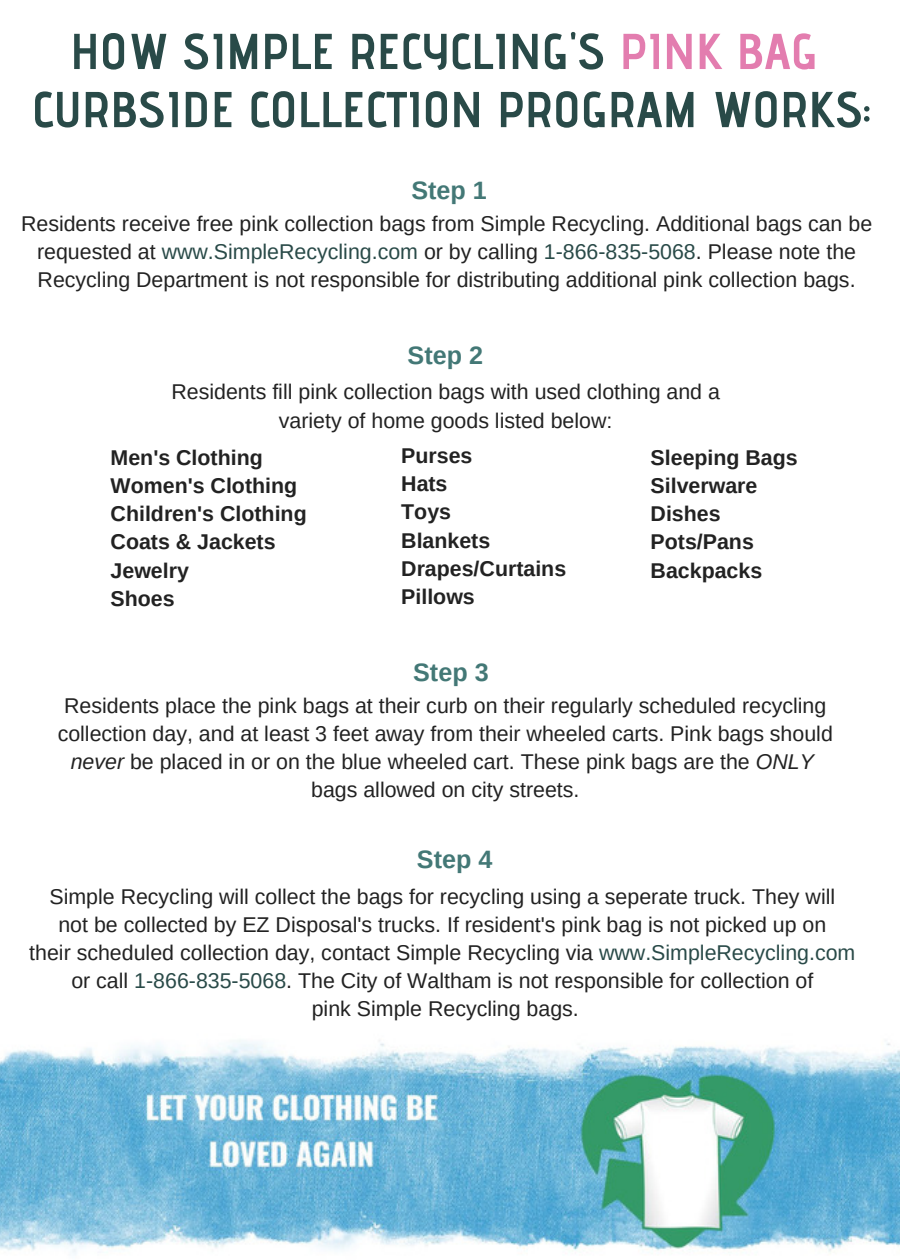
<style>
.page{position:relative;width:900px;height:1260px;background:#fff}
.page>*{position:absolute;margin:0;border:0;box-sizing:border-box;transform-origin:0 0}
.t1{font:700 50.25px/58px "Advent Pro";color:#294a48;text-align:center}
.t2{font:700 25.25px "Arimo";color:#437876}
.t3{font:21.25px/28px "Arimo";color:#222;text-align:center}
.t4{font:700 21.25px/28px "Arimo";color:#222}
.s1{color:#e37daf}
.s2{color:#294a48}
.s3{font-style:italic}
</style>
<div class="page">
<img style="left:0;top:1040px;width:900px;height:215px">
<h1 class="t1" style="left:32px;top:22px;width:840px">HOW SIMPLE RECYCLING'S <span class="s1">PINK BAG<br></span>CURBSIDE COLLECTION PROGRAM WORKS:</h1>
<p class="t2" style="left:411px;top:176px;width:77px">Step 1</p>
<p class="t3" style="left:21px;top:209px;width:853px">Residents receive free pink collection bags from Simple Recycling. Additional bags can be requested at <span class="s2">www.SimpleRecycling.com</span> or by calling <span class="s2">1-866-835-5068</span>. Please note the<br>Recycling Department is not responsible for distributing additional pink collection bags.</p>
<p class="t2" style="left:408px;top:341px;width:77px">Step 2</p>
<p class="t3" style="left:171px;top:378px;width:550px">Residents fill pink collection bags with used clothing and a variety of home goods listed below:</p>
<p class="t4" style="left:111px;top:444px;width:198px">Men's Clothing<br>Women's Clothing<br>Children's Clothing<br>Coats &amp; Jackets<br>Jewelry<br>Shoes</p>
<p class="t4" style="left:401px;top:442px;width:166px">Purses<br>Hats<br>Toys<br>Blankets<br>Drapes/Curtains<br>Pillows</p>
<p class="t4" style="left:651px;top:444px;width:149px">Sleeping Bags<br>Silverware<br>Dishes<br>Pots/Pans<br>Backpacks</p>
<p class="t2" style="left:413px;top:658px;width:77px">Step 3</p>
<p class="t3" style="left:58px;top:691px;width:777px">Residents place the pink bags at their curb on their regularly scheduled recycling collection day, and at least 3 feet away from their wheeled carts. Pink bags should <span class="s3">never</span> be placed in or on the blue wheeled cart. These pink bags are the <span class="s3">ONLY </span>bags allowed on city streets.</p>
<p class="t2" style="left:417px;top:845px;width:77px">Step 4</p>
<p class="t3" style="left:29px;top:882px;width:828px">Simple Recycling will collect the bags for recycling using a seperate truck. They will<br>not be collected by EZ Disposal's trucks. If resident's pink bag is not picked up on<br>their scheduled collection day, contact Simple Recycling via <span class="s2">www.SimpleRecycling.com </span>or call <span class="s2">1-866-835-5068</span>. The City of Waltham is not responsible for collection of<br>pink Simple Recycling bags.</p>
</div>
